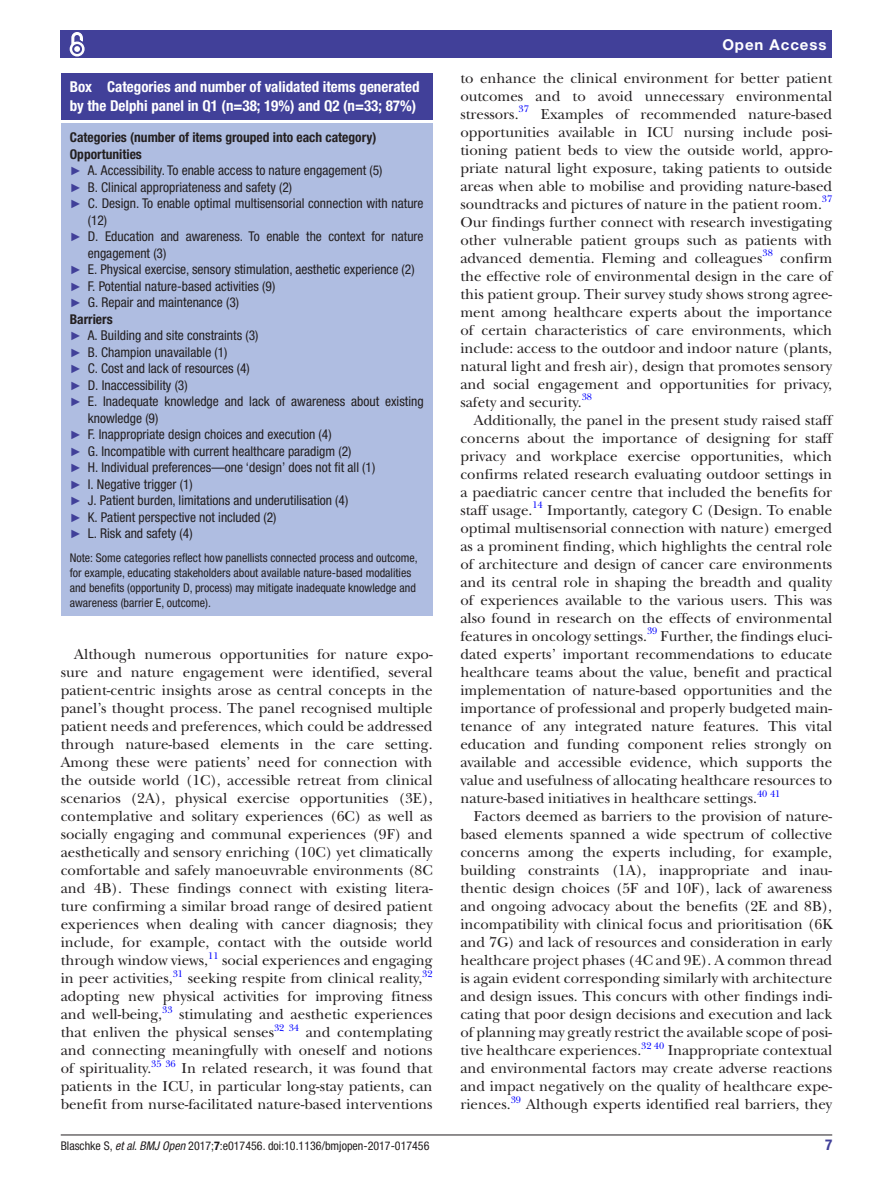
<style>
.page{position:relative;width:893px;height:1191px;background:#fff}
.page>*{position:absolute;margin:0;border:0;box-sizing:border-box;transform-origin:0 0}
.t1{font:15px/18px "New Baskerville";color:#231f20;text-align:justify}
.t2{font:700 condensed 15px/18px "Helvetica Neue LT Std";color:#fff}
.t3{font:700 15px "Helvetica Neue LT Std";letter-spacing:.065em;color:#fff}
.t4{font:700 condensed 15px "Helvetica Neue LT Std";color:#414099}
.t5{font:condensed 13.5px "Helvetica Neue LT Std";color:#231f20}
.t6{font:700 condensed 13.5px "Helvetica Neue LT Std";color:#231f20}
.t7{font:condensed 12px/15px "Helvetica Neue LT Std";color:#231f20}
.t8{font:9.9px "New Baskerville";color:#00f}
.s1{font-family:"Arial";font-stretch:normal;font-size:12px;color:#414099}
.s2{font-style:italic}
.s3{font-weight:700}
</style>
<div class="page">
<hr style="left:61px;top:1134px;width:771px;height:1px;background:#231f20">
<div style="left:61px;top:31px;width:771px;height:27px;background:#414099"></div>
<svg style="left:69px;top:32px;width:16px;height:25px"></svg>
<div style="left:61px;top:73px;width:372px;height:46px;background:#414099"></div>
<div style="left:61px;top:124px;width:372px;height:492px;background:#afbde1"></div>
<p class="t2" style="left:70px;top:78px;width:351px">Box Categories and number of validated items generated by the Delphi panel in Q1 (n=38; 19%) and Q2 (n=33; 87%)</p>
<p class="t6" style="left:70px;top:129px;width:308px">Categories (number of items grouped into each category)</p>
<p class="t6" style="left:70px;top:146px;width:74px">Opportunities</p>
<p class="t5" style="left:70px;top:163px;width:314px"><span class="s1">►</span> A. Accessibility. To enable access to nature engagement (5)</p>
<p class="t5" style="left:70px;top:179px;width:224px"><span class="s1">►</span> B. Clinical appropriateness and safety (2)</p>
<p class="t5" style="left:70px;top:196px;width:355px"><span class="s1">►</span> C. Design. To enable optimal multisensorial connection with nature</p>
<p class="t5" style="left:88px;top:212px;width:21px">(12)</p>
<p class="t5" style="left:70px;top:229px;width:355px"><span class="s1">►</span> D. Education and awareness. To enable the context for nature</p>
<p class="t5" style="left:88px;top:245px;width:80px">engagement (3)</p>
<p class="t5" style="left:70px;top:262px;width:346px"><span class="s1">►</span> E. Physical exercise, sensory stimulation, aesthetic experience (2)</p>
<p class="t5" style="left:70px;top:278px;width:207px"><span class="s1">►</span> F. Potential nature-based activities (9)</p>
<p class="t5" style="left:70px;top:295px;width:171px"><span class="s1">►</span> G. Repair and maintenance (3)</p>
<p class="t6" style="left:70px;top:311px;width:44px">Barriers</p>
<p class="t5" style="left:70px;top:328px;width:190px"><span class="s1">►</span> A. Building and site constraints (3)</p>
<p class="t5" style="left:70px;top:344px;width:159px"><span class="s1">►</span> B. Champion unavailable (1)</p>
<p class="t5" style="left:70px;top:361px;width:182px"><span class="s1">►</span> C. Cost and lack of resources (4)</p>
<p class="t5" style="left:70px;top:377px;width:119px"><span class="s1">►</span> D. Inaccessibility (3)</p>
<p class="t5" style="left:70px;top:394px;width:355px"><span class="s1">►</span> E. Inadequate knowledge and lack of awareness about existing</p>
<p class="t5" style="left:88px;top:410px;width:72px">knowledge (9)</p>
<p class="t5" style="left:70px;top:427px;width:263px"><span class="s1">►</span> F. Inappropriate design choices and execution (4)</p>
<p class="t5" style="left:70px;top:443px;width:283px"><span class="s1">►</span> G. Incompatible with current healthcare paradigm (2)</p>
<p class="t5" style="left:70px;top:460px;width:307px"><span class="s1">►</span> H. Individual preferences—one ‘design’ does not fit all (1)</p>
<p class="t5" style="left:70px;top:476px;width:125px"><span class="s1">►</span> I. Negative trigger (1)</p>
<p class="t5" style="left:70px;top:493px;width:280px"><span class="s1">►</span> J. Patient burden, limitations and underutilisation (4)</p>
<p class="t5" style="left:70px;top:509px;width:208px"><span class="s1">►</span> K. Patient perspective not included (2)</p>
<p class="t5" style="left:70px;top:526px;width:124px"><span class="s1">►</span> L. Risk and safety (4)</p>
<p class="t7" style="left:70px;top:550px;width:349px">Note: Some categories reflect how panellists connected process and outcome, for example, educating stakeholders about available nature-based modalities and benefits (opportunity D, process) may mitigate inadequate knowledge and awareness (barrier E, outcome).</p>
<p class="t1" style="left:61px;top:645px;width:373px;text-indent:14px">Although numerous opportunities for nature expo&shy;sure and nature engagement were identified, several patient-centric insights arose as central concepts in the panel’s thought process. The panel recognised multiple patient needs and preferences, which could be addressed through nature-based elements in the care setting.<br>Among these were patients’ need for connection with the outside world (1C), accessible retreat from clinical scenarios (2A), physical exercise opportunities (3E), contemplative and solitary experiences (6C) as well as socially engaging and communal experiences (9F) and aesthetically and sensory enriching (10C) yet climatically comfortable and safely manoeuvrable environments (8C and 4B). These findings connect with existing litera&shy;ture confirming a similar broad range of desired patient experiences when dealing with cancer diagnosis; they include, for example, contact with the outside world through window views,</p>
<p class="t8" style="left:208px;top:949px;width:12px">11</p>
<p class="t1" style="left:222px;top:951px;width:212px">social experiences and engaging</p>
<p class="t8" style="left:173px;top:967px;width:12px">31</p>
<p class="t1" style="left:188px;top:969px;width:236px">seeking respite from clinical reality,</p>
<p class="t8" style="left:422px;top:967px;width:12px">32</p>
<p class="t1" style="left:61px;top:987px;width:373px">adopting new physical activities for improving fitness and well-being,</p>
<p class="t1" style="left:61px;top:969px;width:113px">in peer activities,</p>
<p class="t8" style="left:162px;top:1003px;width:12px">33</p>
<p class="t1" style="left:61px;top:1005px;width:373px;text-indent:118px">stimulating and aesthetic experiences that enliven the physical senses</p>
<p class="t8" style="left:274px;top:1021px;width:27px">32 34</p>
<p class="t1" style="left:61px;top:1023px;width:373px;text-indent:245px">and contemplating and connecting meaningfully with oneself and notions of spirituality.</p>
<p class="t8" style="left:151px;top:1057px;width:26px">35 36</p>
<p class="t1" style="left:61px;top:1059px;width:373px;text-indent:121px">In related research, it was found that patients in the ICU, in particular long-stay patients, can benefit from nurse-facilitated nature-based interventions</p>
<p class="t3" style="left:722px;top:35px;width:106px">Open Access</p>
<p class="t1" style="left:460px;top:69px;width:373px">to enhance the clinical environment for better patient outcomes and to avoid unnecessary environmental stressors.</p>
<p class="t8" style="left:519px;top:103px;width:12px">37</p>
<p class="t1" style="left:460px;top:105px;width:373px;text-indent:80px">Examples of recommended nature-based opportunities available in ICU nursing include posi&shy;tioning patient beds to view the outside world, appro&shy;priate natural light exposure, taking patients to outside areas when able to mobilise and providing nature-based soundtracks and pictures of nature in the patient room.</p>
<p class="t8" style="left:822px;top:193px;width:12px">37</p>
<p class="t1" style="left:460px;top:213px;width:373px">Our findings further connect with research investigating other vulnerable patient groups such as patients with advanced dementia. Fleming and colleagues</p>
<p class="t8" style="left:762px;top:247px;width:12px">38</p>
<p class="t1" style="left:460px;top:249px;width:373px;text-indent:320px">confirm the effective role of environmental design in the care of this patient group. Their survey study shows strong agree&shy;ment among healthcare experts about the importance of certain characteristics of care environments, which include: access to the outdoor and indoor nature (plants, natural light and fresh air), design that promotes sensory and social engagement and opportunities for privacy, safety and security.</p>
<p class="t8" style="left:582px;top:391px;width:12px">38</p>
<p class="t1" style="left:460px;top:411px;width:373px;text-indent:14px">Additionally, the panel in the present study raised staff concerns about the importance of designing for staff privacy and workplace exercise opportunities, which confirms related research evaluating outdoor settings in a paediatric cancer centre that included the benefits for staff usage.</p>
<p class="t8" style="left:532px;top:499px;width:12px">14</p>
<p class="t1" style="left:460px;top:501px;width:373px;text-indent:87px">Importantly, category C (Design. To enable optimal multisensorial connection with nature) emerged as a prominent finding, which highlights the central role of architecture and design of cancer care environments and its central role in shaping the breadth and quality of experiences available to the various users. This was also found in research on the effects of environmental features in oncology settings.</p>
<p class="t8" style="left:647px;top:625px;width:12px">39</p>
<p class="t1" style="left:460px;top:627px;width:373px;text-indent:200px">Further, the findings eluci&shy;dated experts’ important recommendations to educate healthcare teams about the value, benefit and practical implementation of nature-based opportunities and the importance of professional and properly budgeted main&shy;tenance of any integrated nature features. This vital education and funding component relies strongly on available and accessible evidence, which supports the value and usefulness of allocating healthcare resources to nature-based initiatives in healthcare settings.</p>
<p class="t8" style="left:757px;top:787px;width:25px">40 41</p>
<p class="t1" style="left:460px;top:807px;width:373px;text-indent:14px">Factors deemed as barriers to the provision of nature&shy;based elements spanned a wide spectrum of collective concerns among the experts including, for example, building constraints (1A), inappropriate and inau&shy;thentic design choices (5F and 10F), lack of awareness and ongoing advocacy about the benefits (2E and 8B), incompatibility with clinical focus and prioritisation (6K and 7G) and lack of resources and consideration in early healthcare project phases (4C and 9E). A common thread is again evident corresponding similarly with architecture and design issues. This concurs with other findings indi&shy;cating that poor design decisions and execution and lack of planning may greatly restrict the available scope of posi&shy;tive healthcare experiences.<sup>32</sup> <sup>40</sup> Inappropriate contextual and environmental factors may create adverse reactions and impact negatively on the quality of healthcare expe&shy;riences.</p>
<p class="t8" style="left:511px;top:1093px;width:12px">39</p>
<p class="t1" style="left:526px;top:1095px;width:307px">Although experts identified real barriers, they</p>
<p class="t7" style="left:61px;top:1137px;width:370px">Blaschke S, <span class="s2">et al</span>. <span class="s2">BMJ Open</span> 2017;<span class="s3">7</span>:e017456. doi:10.1136/bmjopen-2017-017456</p>
<p class="t4" style="left:825px;top:1135px;width:9px">7</p>
</div>
